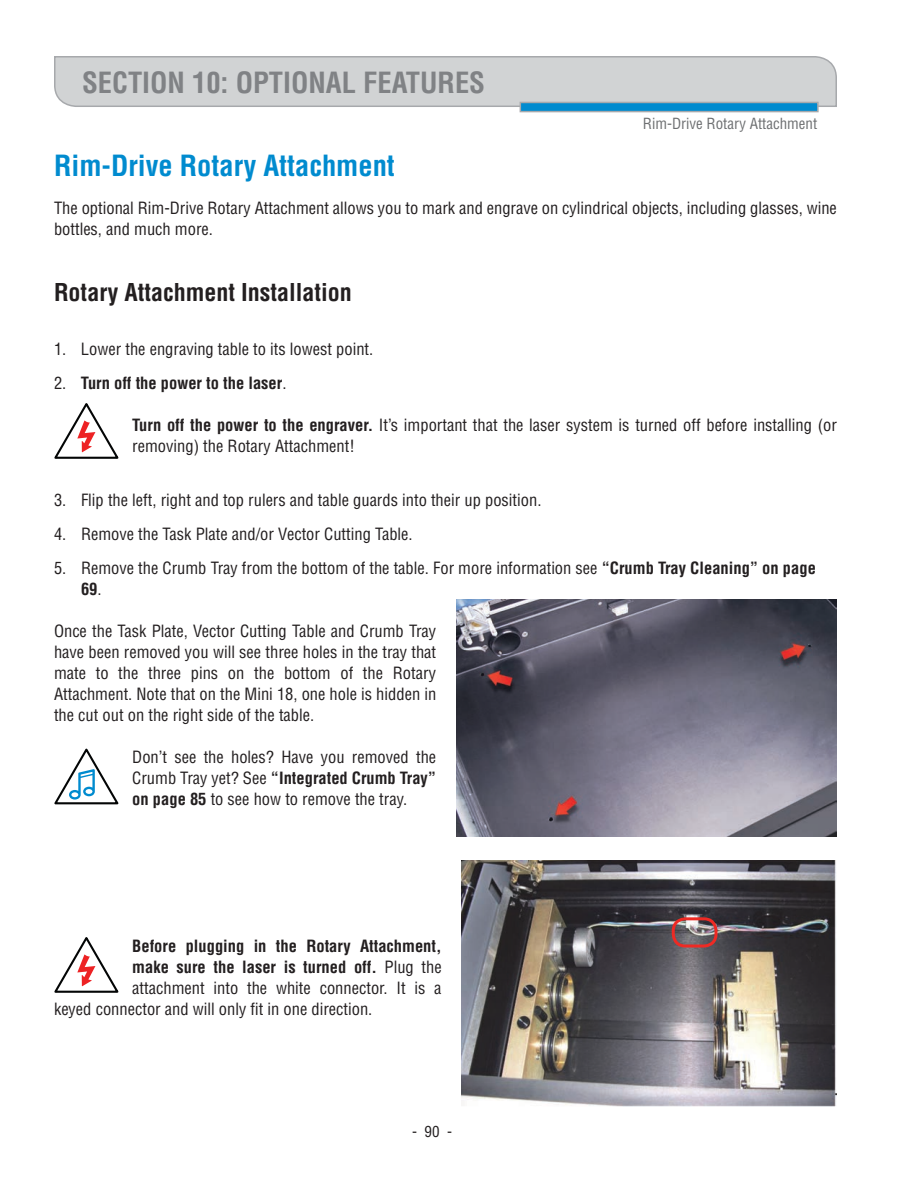
<style>
.page{position:relative;width:918px;height:1188px;background:#fff}
.page>*{position:absolute;margin:0;border:0;box-sizing:border-box;transform-origin:0 0}
.t1{font:700 condensed 28.5px "Helvetica";color:#808285}
.t2{font:700 condensed 28.5px "Helvetica";color:#008bcf}
.t3{font:700 condensed 24px "Helvetica";color:#231f20}
.t4{font:condensed 16.5px/21px "Helvetica";color:#231f20}
.t5{font:700 condensed 16.5px "Helvetica";color:#231f20}
.t6{font:condensed 15px "Helvetica";color:#6d6f71}
.t7{font:condensed 15px "Helvetica";color:#231f20}
.s1{font-weight:400}
.s2{font-weight:700}
</style>
<div class="page">
<svg style="left:54px;top:56px;width:783px;height:57px;background:#c7cfd4"></svg>
<svg style="left:54px;top:403px;width:65px;height:56px"></svg>
<svg style="left:54px;top:748px;width:65px;height:57px"></svg>
<img style="left:462px;top:860px;width:375px;height:247px">
<div style="left:672px;top:917px;width:46px;height:31px;border:3px solid #ee2a24;border-radius:12px"></div>
<svg style="left:54px;top:937px;width:65px;height:56px"></svg>
<img style="left:456px;top:600px;width:381px;height:236px">
<h1 class="t1" style="left:82px;top:65px;width:31px">Section</h1>
<h1 class="t1" style="left:192px;top:65px;width:77px">10: Optional</h1>
<h1 class="t1" style="left:363px;top:65px;width:31px">Features</h1>
<p class="t6" style="left:643px;top:114px;width:176px">Rim-Drive Rotary Attachment</p>
<h1 class="t2" style="left:54px;top:148px;width:342px">Rim-Drive Rotary Attachment</h1>
<p class="t4" style="left:54px;top:197px;width:784px">The optional Rim-Drive Rotary Attachment allows you to mark and engrave on cylindrical objects, including glasses, wine bottles, and much more.</p>
<h2 class="t3" style="left:54px;top:277px;width:299px">Rotary Attachment Installation</h2>
<p class="t4" style="left:54px;top:338px;width:321px">1. Lower the engraving table to its lowest point.</p>
<p class="t5" style="left:54px;top:372px;width:234px"><span class="s1">2.</span> Turn off the power to the laser<span class="s1">.</span></p>
<p class="t4" style="left:132px;top:414px;width:706px"><span class="s2">Turn off the power to the engraver.</span> It’s important that the laser system is turned off before installing (or removing) the Rotary Attachment!</p>
<p class="t4" style="left:54px;top:490px;width:489px">3. Flip the left, right and top rulers and table guards into their up position.</p>
<p class="t4" style="left:54px;top:524px;width:360px">4. Remove the Task Plate and/or Vector Cutting Table.</p>
<p class="t4" style="left:81px;top:557px;width:736px;text-indent:-27px">5. Remove the Crumb Tray from the bottom of the table. For more information see <span class="s2">“Crumb Tray Cleaning” on page<br>69</span>.</p>
<p class="t4" style="left:54px;top:620px;width:384px;text-align:justify">Once the Task Plate, Vector Cutting Table and Crumb Tray have been removed you will see three holes in the tray that mate to the three pins on the bottom of the Rotary Attachment. Note that on the Mini 18, one hole is hidden in the cut out on the right side of the table.</p>
<p class="t4" style="left:132px;top:746px;width:305px;text-align:justify">Don’t see the holes? Have you removed the Crumb Tray yet? See <span class="s2">“Integrated Crumb Tray” on page 85</span> to see how to remove the tray.</p>
<p class="t5" style="left:132px;top:936px;width:311px">Before plugging in the Rotary Attachment,</p>
<p class="t5" style="left:132px;top:957px;width:311px">make sure the laser is turned off. <span class="s1">Plug the</span></p>
<p class="t4" style="left:132px;top:977px;width:311px">attachment into the white connector. It is a</p>
<p class="t4" style="left:54px;top:998px;width:320px">keyed connector and will only fit in one direction.</p>
<p class="t7" style="left:412px;top:1122px;width:41px">- 90 -</p>
</div>
